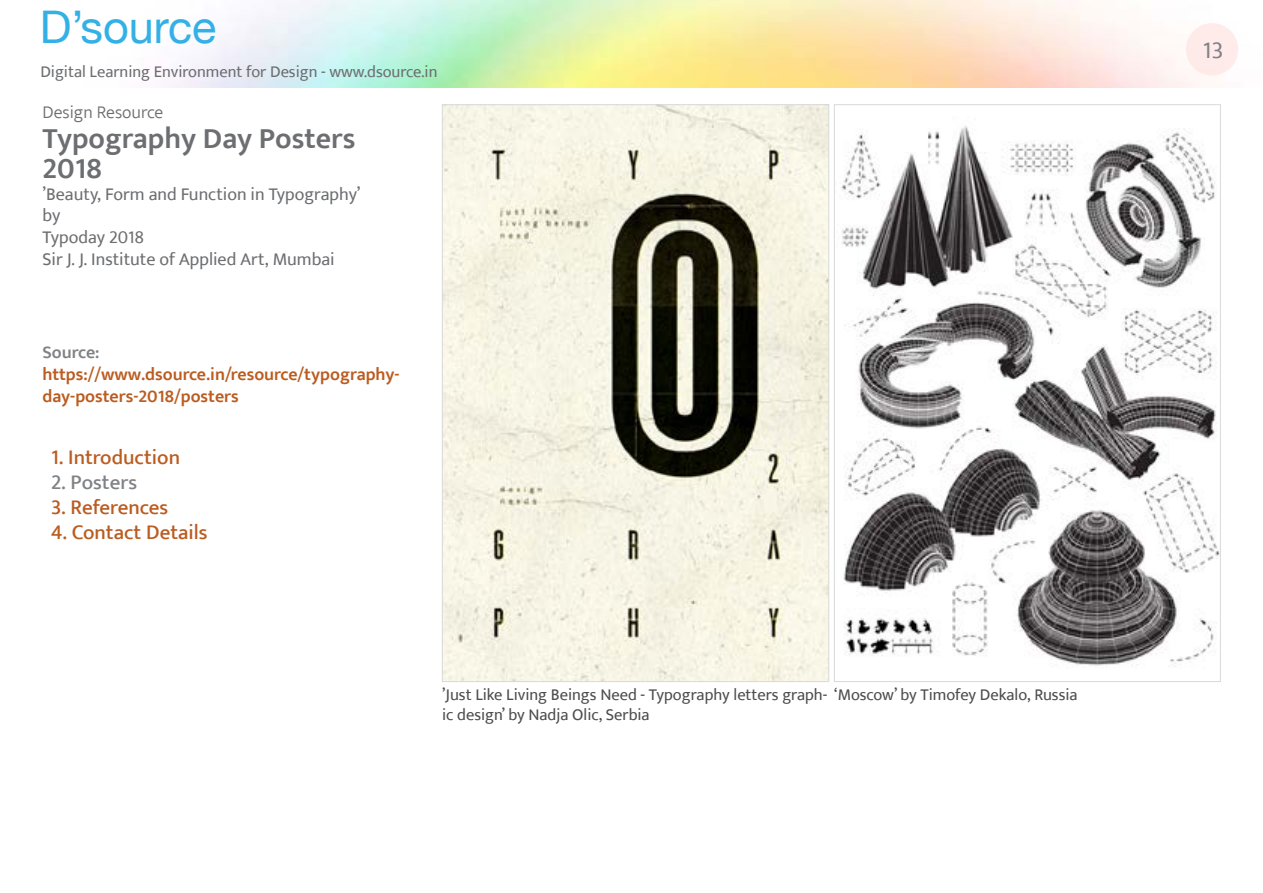
<style>
.page{position:relative;width:1263px;height:893px;background:#fff}
.page>*{position:absolute;margin:0;border:0;box-sizing:border-box;transform-origin:0 0}
.t1{font:45px "Helvetica Neue";color:#33b0e5}
.t2{font:600 30px/30px "Ek Mukta";color:#6d6e71}
.t3{font:24px "Ek Mukta";color:#808285}
.t4{font:500 21px "Ek Mukta";color:#bb5c20}
.t5{font:500 21px "Ek Mukta";color:#808285}
.t6{font:18px/21.6px "Ek Mukta";color:#6d6e71}
.t7{font:600 18px/21.6px "Ek Mukta";color:#bb5c20}
.t8{font:300 18px "Ek Mukta";color:#6d6e71}
.t9{font:600 18px "Ek Mukta";color:#808285}
.t10{font:16.5px/19.8px "Ek Mukta";color:#4d4d4f}
.t11{font:16.5px "Ek Mukta";color:#6d6e71}
</style>
<div class="page">
<div style="left:1186px;top:23px;width:52px;height:52px;background:#feebea;border-radius:50%"></div>
<img style="left:841px;top:126px;width:377px;height:541px">
<img style="left:444px;top:107px;width:383px;height:573px">
<h1 class="t1" style="left:40px;top:0;width:178px">D’source</h1>
<p class="t11" style="left:40px;top:62px;width:399px">Digital Learning Environment for Design - www.dsource.in</p>
<p class="t8" style="left:43px;top:101px;width:122px">Design Resource</p>
<h2 class="t2" style="left:43px;top:123px;width:315px">Typography Day Posters<br>2018</h2>
<p class="t6" style="left:43px;top:183px;width:320px">’Beauty, Form and Function in Typography’ by<br>Typoday 2018<br>Sir J. J. Institute of Applied Art, Mumbai</p>
<p class="t9" style="left:43px;top:342px;width:59px">Source:</p>
<p class="t7" style="left:43px;top:363px;width:359px">https://www.dsource.in/resource/typography&shy;day-posters-2018/posters</p>
<p class="t4" style="left:51px;top:444px;width:131px">1. Introduction</p>
<p class="t5" style="left:51px;top:469px;width:88px">2. Posters</p>
<p class="t4" style="left:51px;top:494px;width:119px">3. References</p>
<p class="t4" style="left:51px;top:520px;width:158px">4. Contact Details</p>
<p class="t10" style="left:442px;top:685px;width:637px">’Just Like Living Beings Need - Typography letters graph- ‘Moscow’ by Timofey Dekalo, Russia ic design’ by Nadja Olic, Serbia</p>
<h3 class="t3" style="left:1203px;top:35px;width:22px">13</h3>
</div>
